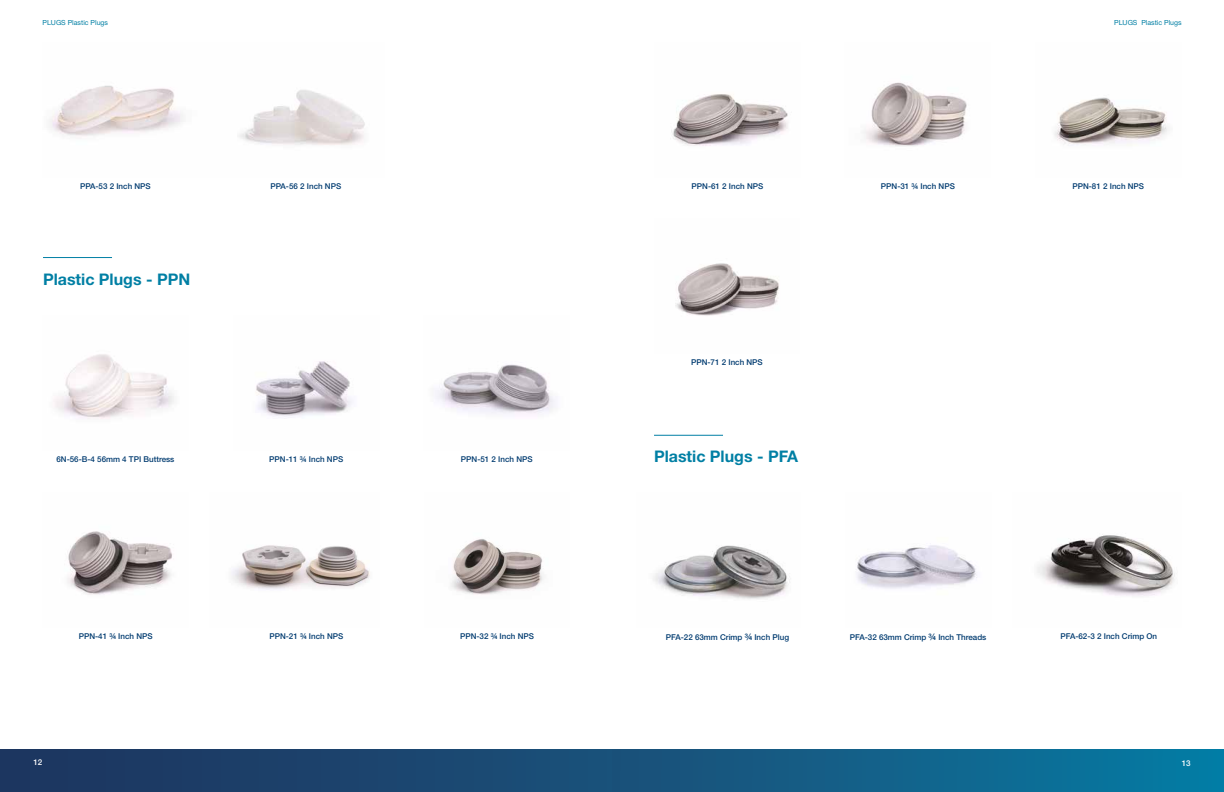
<style>
.page{position:relative;width:1224px;height:792px;background:#fff}
.page>*{position:absolute;margin:0;border:0;box-sizing:border-box;transform-origin:0 0}
.t1{font:700 16px "Helvetica Neue LT Std";color:#007fa4}
.t2{font:500 8px "Helvetica Neue LT Std";color:#003b70}
.t3{font:500 8px "Helvetica Neue LT Std";color:#fff}
.t4{font:7px "Helvetica Neue LT Std";color:#007fa4}
.s1{font-size:9px}
</style>
<div class="page">
<img style="left:863px;top:82px;width:104px;height:64px">
<img style="left:675px;top:263px;width:104px;height:53px">
<img style="left:1054px;top:97px;width:114px;height:48px">
<img style="left:653px;top:545px;width:137px;height:54px">
<img style="left:857px;top:545px;width:120px;height:44px">
<img style="left:1037px;top:534px;width:138px;height:62px">
<img style="left:671px;top:94px;width:117px;height:52px">
<div style="left:612px;top:749px;width:612px;height:43px;background:linear-gradient(to right,#1c4e77,#047ca4)"></div>
<div style="left:0;top:750px;width:612px;height:42px;background:linear-gradient(to right,#1d345e,#1a5079)"></div>
<img style="left:239px;top:90px;width:126px;height:55px">
<img style="left:54px;top:354px;width:120px;height:65px">
<img style="left:256px;top:361px;width:96px;height:56px">
<img style="left:435px;top:364px;width:120px;height:51px">
<img style="left:67px;top:531px;width:105px;height:64px">
<img style="left:231px;top:545px;width:139px;height:45px">
<img style="left:451px;top:539px;width:92px;height:56px">
<svg style="left:49px;top:85px;width:134px;height:51px"></svg>
<hr style="left:43px;top:257px;width:69px;height:1px;background:#007fa4">
<hr style="left:654px;top:435px;width:69px;height:1px;background:#007fa4">
<p class="t4" style="left:43px;top:18px;width:67px">PLUGS Plastic Plugs</p>
<p class="t4" style="left:1114px;top:18px;width:69px">PLUGS Plastic Plugs</p>
<p class="t2" style="left:80px;top:181px;width:72px">PPA-53 2 Inch NPS</p>
<p class="t2" style="left:271px;top:181px;width:72px">PPA-56 2 Inch NPS</p>
<p class="t2" style="left:692px;top:181px;width:73px">PPN-61 2 Inch NPS</p>
<p class="t2" style="left:881px;top:181px;width:75px">PPN-31 ¾ Inch NPS</p>
<p class="t2" style="left:1072px;top:181px;width:73px">PPN-81 2 Inch NPS</p>
<h1 class="t1" style="left:43px;top:269px;width:149px">Plastic Plugs - PPN</h1>
<p class="t2" style="left:691px;top:358px;width:73px">PPN-71 2 Inch NPS</p>
<p class="t2" style="left:56px;top:455px;width:119px">6N-56-B-4 56mm 4 TPI Buttress</p>
<p class="t2" style="left:269px;top:455px;width:75px">PPN-11 ¾ Inch NPS</p>
<p class="t2" style="left:461px;top:455px;width:73px">PPN-51 2 Inch NPS</p>
<h1 class="t1" style="left:654px;top:447px;width:146px">Plastic Plugs - PFA</h1>
<p class="t2" style="left:79px;top:631px;width:75px">PPN-41 ¾ Inch NPS</p>
<p class="t2" style="left:269px;top:631px;width:75px">PPN-21 ¾ Inch NPS</p>
<p class="t2" style="left:460px;top:631px;width:75px">PPN-32 ¾ Inch NPS</p>
<p class="t2" style="left:666px;top:632px;width:125px">PFA-22 63mm Crimp <span class="s1">¾</span> Inch Plug</p>
<p class="t2" style="left:850px;top:632px;width:138px">PFA-32 63mm Crimp <span class="s1">¾</span> Inch Threads</p>
<p class="t2" style="left:1060px;top:631px;width:98px">PFA-62-3 2 Inch Crimp On</p>
<p class="t3" style="left:33px;top:758px;width:10px">12</p>
<p class="t3" style="left:1182px;top:758px;width:10px">13</p>
</div>
